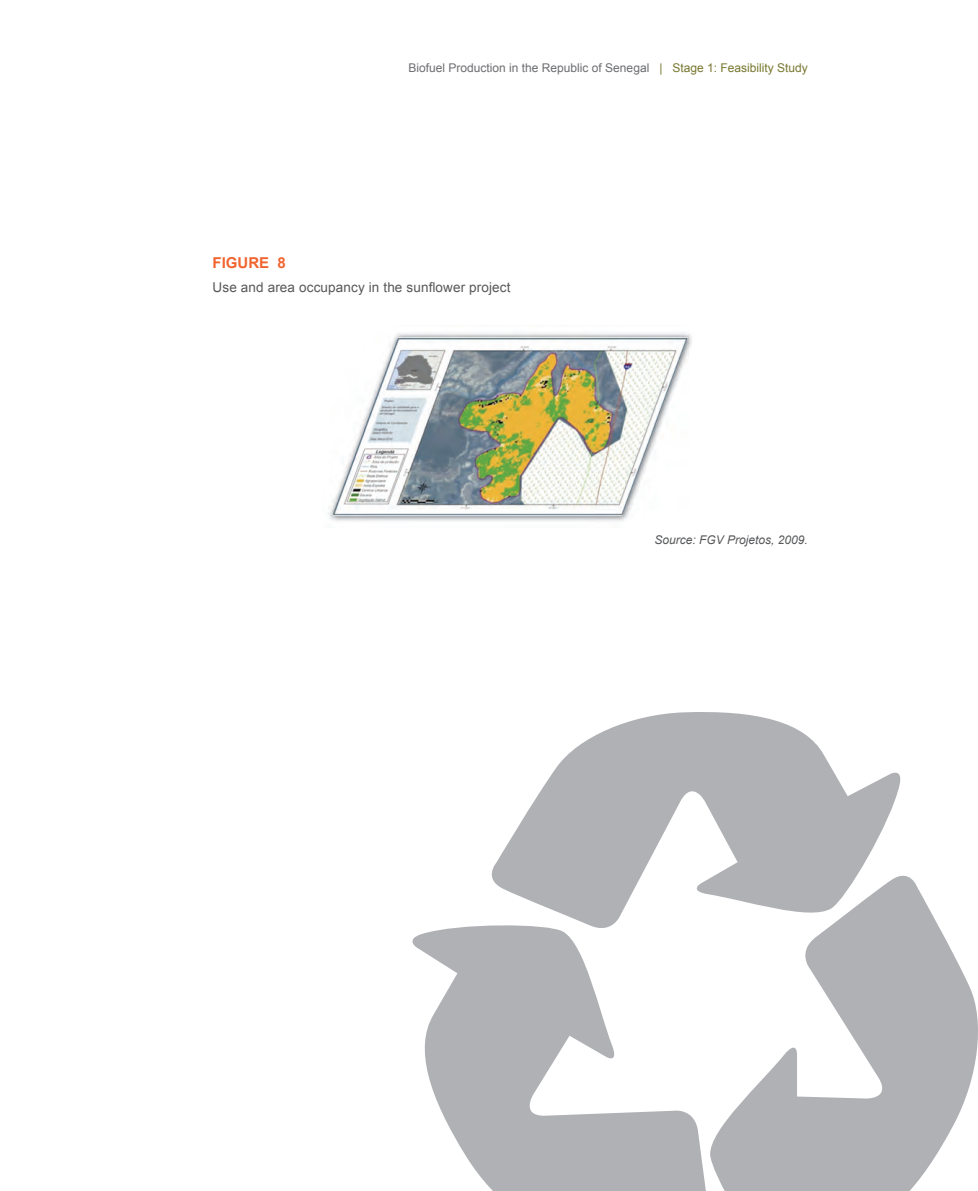
<style>
.page{position:relative;width:978px;height:1191px;background:#fff}
.page>*{position:absolute;margin:0;border:0;box-sizing:border-box;transform-origin:0 0}
._3_2_titulo_figura{font:700 15px "Arial";color:#f2642f}
._4-Legenda{font:13.5px "Arial";letter-spacing:.01em;color:#57585a}
.t1{font:12px "Arial";color:#6c6d70}
._4-Legenda-2{font:italic 12px "Arial";color:#57585a}
.s1{color:#787730}
</style>
<div class="page">
<img style="left:328px;top:332px;width:364px;height:190px">
<svg style="left:412px;top:712px;width:566px;height:479px;fill:#b0b1b5"></svg>
<p class="t1" style="left:409px;top:60px;width:401px">Biofuel Production in the Republic of Senegal <span class="s1">| Stage 1: Feasibility Study</span></p>
<p class="_3_2_titulo_figura" style="left:213px;top:253px;width:75px">FIGURE 8</p>
<p class="_4-Legenda" style="left:213px;top:279px;width:299px">Use and area occupancy in the sunflower project</p>
<p class="_4-Legenda-2" style="left:654px;top:532px;width:155px">Source: FGV Projetos, 2009.</p>
</div>
